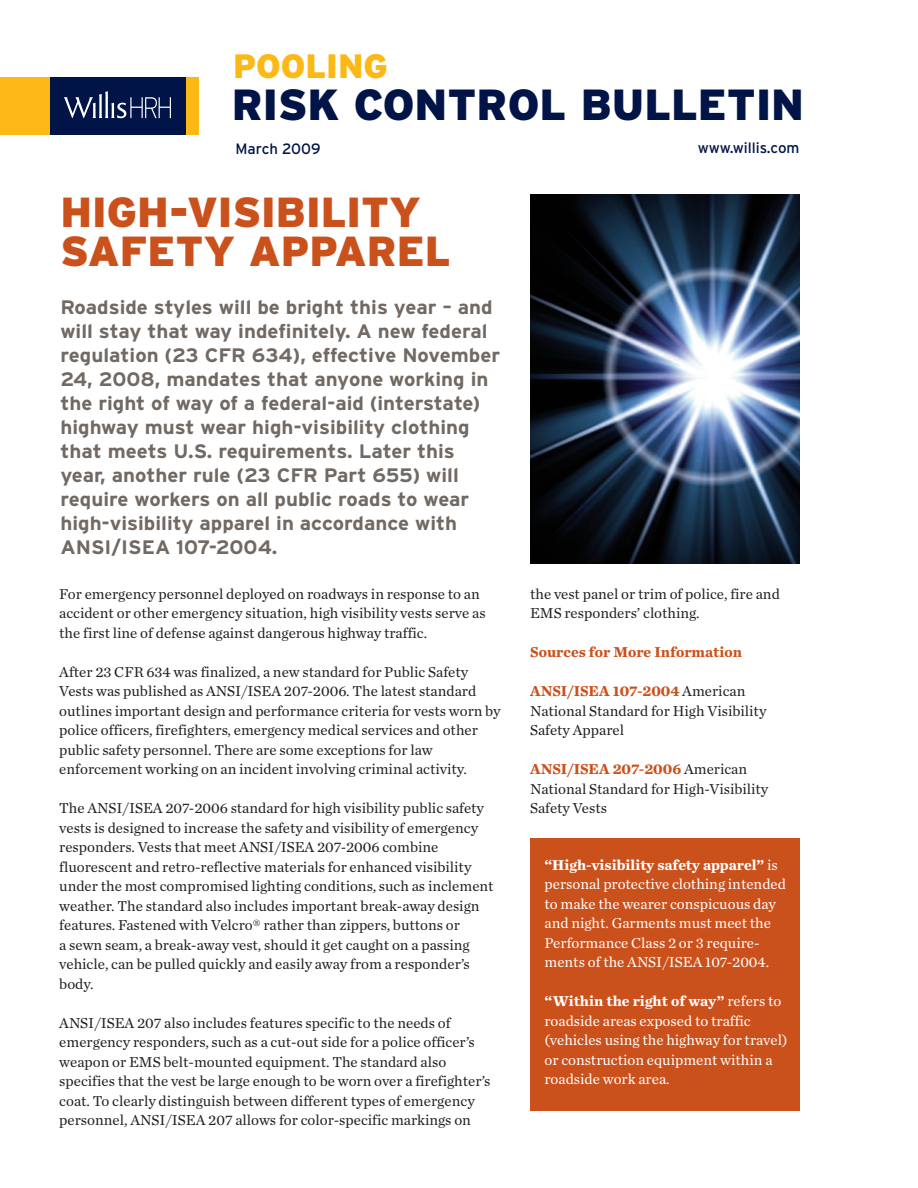
<style>
.page{position:relative;width:918px;height:1188px;background:#fff}
.page>*{position:absolute;margin:0;border:0;box-sizing:border-box;transform-origin:0 0}
.t1{font:900 43.5px "Interstate";color:#001447}
.t2{font:900 42px/39px "Interstate";color:#cb511c}
.t3{font:900 33.75px "Interstate";color:#fcb814}
.t4{font:700 19.5px/24px "Interstate";color:#716963;scale:1.05 1}
.t5{font:15px/19.5px "Chronicle Text G1";color:#231f20}
.t6{font:15px/19.5px "Chronicle Text G1";color:#fff}
.t7{font:700 15px "Chronicle Text G1";color:#cb511c}
.t8{font:15px "Interstate";color:#001447}
.s1{font-weight:700;color:#cb511c}
.s2{font-weight:700}
</style>
<div class="page">
<img style="left:530px;top:195px;width:270px;height:368px">
<div style="left:0;top:77px;width:198px;height:57px;background:#fcb814"></div>
<div style="left:50px;top:77px;width:136px;height:57px;background:#001447"></div>
<svg style="left:64px;top:91px;width:107px;height:27px"></svg>
<div style="left:530px;top:838px;width:270px;height:273px;background:#cb511c"></div>
<h3 class="t3" style="left:233px;top:47px;width:156px">POOLING</h3>
<h1 class="t1" style="left:232px;top:80px;width:574px">RISK CONTROL BULLETIN</h1>
<p class="t8" style="left:235px;top:140px;width:87px">March 2009</p>
<h2 class="t2" style="left:60px;top:193px;width:392px">HIGH-VISIBILITY<br>SAFETY APPAREL</h2>
<p class="t4" style="left:60px;top:295px;width:420px">Roadside styles will be bright this year – and will stay that way indefinitely. A new federal regulation (23 CFR 634), effective November 24, 2008, mandates that anyone working in the right of way of a federal-aid (interstate) highway must wear high-visibility clothing that meets U.S. requirements. Later this year, another rule (23 CFR Part 655) will require workers on all public roads to wear high-visibility apparel in accordance with ANSI/ISEA 107-2004.</p>
<p class="t5" style="left:59px;top:586px;width:428px">For emergency personnel deployed on roadways in response to an accident or other emergency situation, high visibility vests serve as the first line of defense against dangerous highway traffic.</p>
<p class="t5" style="left:59px;top:664px;width:443px">After 23 CFR 634 was finalized, a new standard for Public Safety Vests was published as ANSI/ISEA 207-2006. The latest standard outlines important design and performance criteria for vests worn by police officers, firefighters, emergency medical services and other public safety personnel. There are some exceptions for law enforcement working on an incident involving criminal activity.</p>
<p class="t5" style="left:59px;top:800px;width:436px">The ANSI/ISEA 207-2006 standard for high visibility public safety vests is designed to increase the safety and visibility of emergency responders. Vests that meet ANSI/ISEA 207-2006 combine fluorescent and retro-reflective materials for enhanced visibility under the most compromised lighting conditions, such as inclement weather. The standard also includes important break-away design features. Fastened with Velcro® rather than zippers, buttons or<br>a sewn seam, a break-away vest, should it get caught on a passing vehicle, can be pulled quickly and easily away from a responder’s body.</p>
<p class="t5" style="left:59px;top:1015px;width:433px">ANSI/ISEA 207 also includes features specific to the needs of emergency responders, such as a cut-out side for a police officer’s weapon or EMS belt-mounted equipment. The standard also specifies that the vest be large enough to be worn over a firefighter’s coat. To clearly distinguish between different types of emergency personnel, ANSI/ISEA 207 allows for color-specific markings on</p>
<p class="t8" style="left:698px;top:140px;width:103px">www.willis.com</p>
<p class="t5" style="left:530px;top:586px;width:251px">the vest panel or trim of police, fire and<br>EMS responders’ clothing.</p>
<p class="t7" style="left:530px;top:647px;width:213px">Sources for More Information</p>
<p class="t5" style="left:530px;top:683px;width:238px"><span class="s1">ANSI/ISEA 107-2004</span> American<br>National Standard for High Visibility<br>Safety Apparel</p>
<p class="t5" style="left:530px;top:761px;width:240px"><span class="s1">ANSI/ISEA 207-2006</span> American<br>National Standard for High-Visibility<br>Safety Vests</p>
<p class="t6" style="left:544px;top:856px;width:243px"><span class="s2">“High-visibility safety apparel”</span> is personal protective clothing intended to make the wearer conspicuous day and night. Garments must meet the Performance Class 2 or 3 require&shy;ments of the ANSI/ISEA 107-2004.</p>
<p class="t6" style="left:544px;top:993px;width:244px"><span class="s2">“Within the right of way”</span> refers to roadside areas exposed to traffic (vehicles using the highway for travel) or construction equipment within a roadside work area.</p>
</div>
